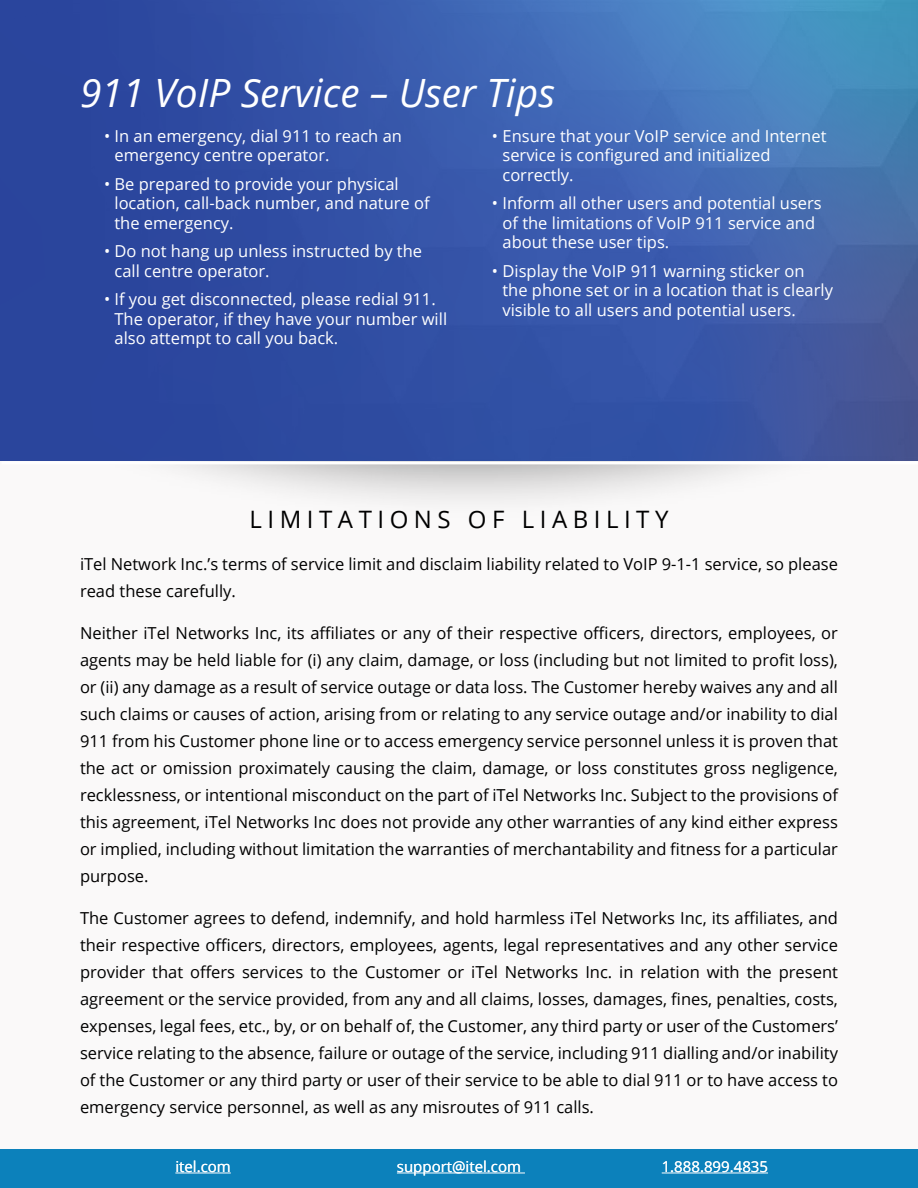
<style>
.page{position:relative;width:918px;height:1188px;background:#fff}
.page>*{position:absolute;margin:0;border:0;box-sizing:border-box;transform-origin:0 0}
.t1{font:italic 39px "Open Sans";color:#fff}
.t2{font:24px "Open Sans";letter-spacing:.23em;color:#000}
.t3{font:16.5px/27px "Open Sans";color:#000;text-align:justify}
.t4{font:16.5px/19.5px "Open Sans";color:#fff}
.t5{font:15px "Open Sans";color:#fff}
</style>
<div class="page">
<div style="left:0;top:1px;width:918px;height:1187px;background:#faf9f9"></div>
<div style="left:0;top:1149px;width:918px;height:39px;background:#0c81bb"></div>
<hr style="left:175px;top:1173px;width:56px;height:1px;background:#fff">
<hr style="left:397px;top:1173px;width:128px;height:1px;background:#fff">
<hr style="left:662px;top:1173px;width:106px;height:1px;background:#fff">
<div style="left:0;top:100px;width:918px;height:420px;background:#000;opacity:.56"></div>
<svg style="left:1px;top:0;width:917px;height:460px;background:#3758a8"></svg>
<hr style="left:2px;top:461px;width:916px;height:3px;background:#fff">
<h1 class="t1" style="left:80px;top:66px;width:477px">911 VoIP Service – User Tips</h1>
<p class="t4" style="left:114px;top:126px;width:289px;text-indent:-10px">• In an emergency, dial 911 to reach an emergency centre operator.</p>
<p class="t4" style="left:114px;top:174px;width:317px;text-indent:-10px">• Be prepared to provide your physical location, call-back number, and nature of the emergency.</p>
<p class="t4" style="left:114px;top:241px;width:309px;text-indent:-10px">• Do not hang up unless instructed by the call centre operator.</p>
<p class="t4" style="left:114px;top:289px;width:334px;text-indent:-10px">• If you get disconnected, please redial 911.<br>The operator, if they have your number will also attempt to call you back.</p>
<p class="t4" style="left:502px;top:126px;width:326px;text-indent:-10px">• Ensure that your VoIP service and Internet service is configured and initialized correctly.</p>
<p class="t4" style="left:502px;top:193px;width:321px;text-indent:-10px">• Inform all other users and potential users of the limitations of VoIP 911 service and about these user tips.</p>
<p class="t4" style="left:502px;top:261px;width:332px;text-indent:-10px">• Display the VoIP 911 warning sticker on the phone set or in a location that is clearly visible to all users and potential users.</p>
<h2 class="t2" style="left:250px;top:503px;width:420px">LIMITATIONS OF LIABILITY</h2>
<p class="t3" style="left:80px;top:550px;width:759px">iTel Network Inc.’s terms of service limit and disclaim liability related to VoIP 9-1-1 service, so please read these carefully.</p>
<p class="t3" style="left:80px;top:619px;width:759px">Neither iTel Networks Inc, its affiliates or any of their respective officers, directors, employees, or agents may be held liable for (i) any claim, damage, or loss (including but not limited to profit loss), or (ii) any damage as a result of service outage or data loss. The Customer hereby waives any and all such claims or causes of action, arising from or relating to any service outage and/or inability to dial 911 from his Customer phone line or to access emergency service personnel unless it is proven that the act or omission proximately causing the claim, damage, or loss constitutes gross negligence, recklessness, or intentional misconduct on the part of iTel Networks Inc. Subject to the provisions of this agreement, iTel Networks Inc does not provide any other warranties of any kind either express or implied, including without limitation the warranties of merchantability and fitness for a particular purpose.</p>
<p class="t3" style="left:80px;top:904px;width:760px">The Customer agrees to defend, indemnify, and hold harmless iTel Networks Inc, its affiliates, and their respective officers, directors, employees, agents, legal representatives and any other service provider that offers services to the Customer or iTel Networks Inc. in relation with the present agreement or the service provided, from any and all claims, losses, damages, fines, penalties, costs, expenses, legal fees, etc., by, or on behalf of, the Customer, any third party or user of the Customers’ service relating to the absence, failure or outage of the service, including 911 dialling and/or inability of the Customer or any third party or user of their service to be able to dial 911 or to have access to emergency service personnel, as well as any misroutes of 911 calls.</p>
<p class="t5" style="left:175px;top:1156px;width:57px">itel.com</p>
<p class="t5" style="left:397px;top:1156px;width:126px">support@itel.com</p>
<p class="t5" style="left:662px;top:1156px;width:108px">1.888.899.4835</p>
</div>
